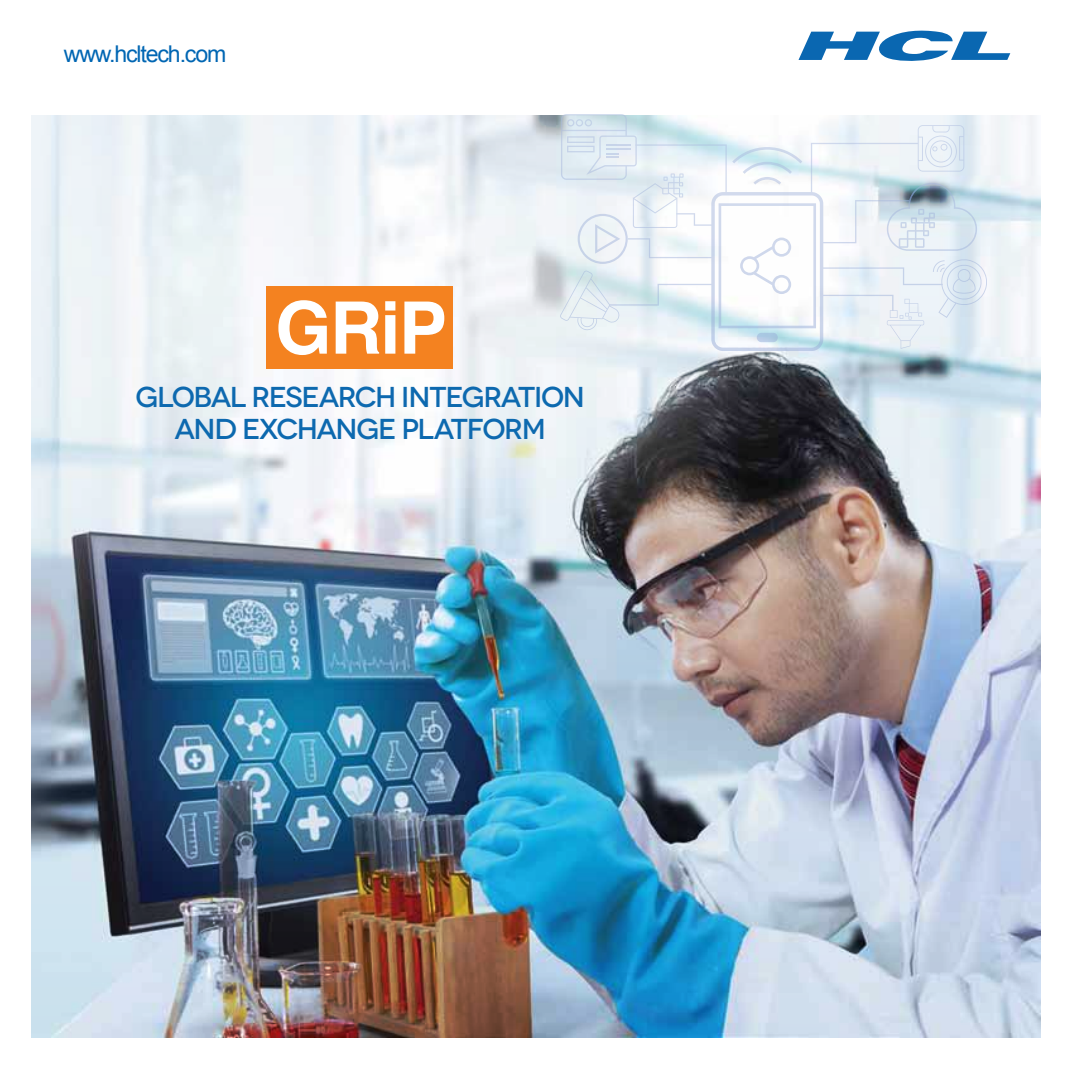
<style>
.page{position:relative;width:1072px;height:1071px;background:#fff}
.page>*{position:absolute;margin:0;border:0;box-sizing:border-box;transform-origin:0 0}
.t1{font:700 72.45px "Helvetica";color:#fff}
.t2{font:500 28.7px/32.6px "Novecentowide";letter-spacing:-.05em;color:#0d69af;text-align:center}
.t3{font:23.1px "Arial";letter-spacing:-.05em;color:#0066b3}
</style>
<div class="page">
<svg style="left:798px;top:30px;width:212px;height:31px"></svg>
<img style="left:32px;top:115px;width:1008px;height:923px">
<div style="left:266px;top:286px;width:187px;height:83px;background:#f48220"></div>
<p class="t3" style="left:64px;top:39px;width:164px">www.hcltech.com</p>
<h1 class="t1" style="left:275px;top:270px;width:173px">GRiP</h1>
<p class="t2" style="left:135px;top:381px;width:451px">GLOBAL RESEARCH INTEGRATION<br>AND EXCHANGE PLATFORM</p>
</div>
